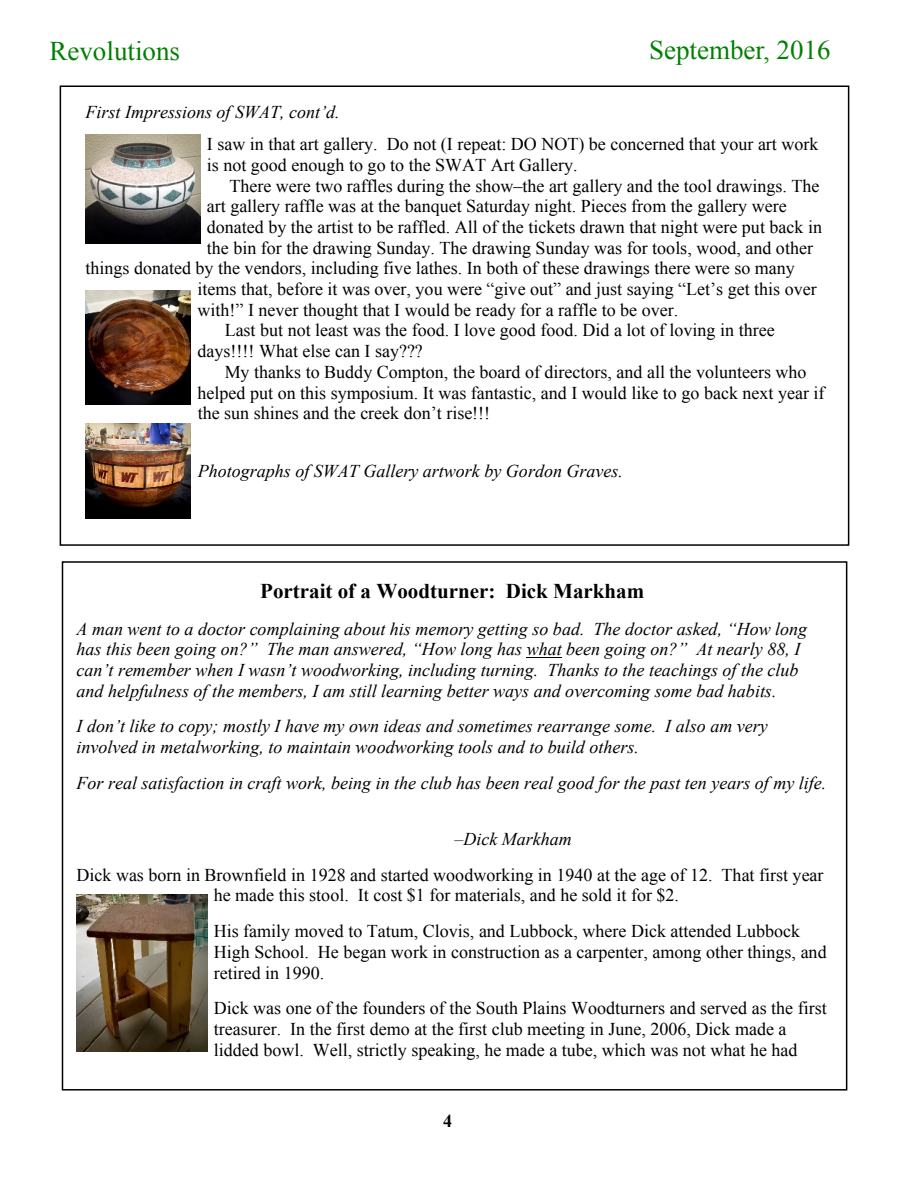
<style>
.page{position:relative;width:918px;height:1188px;background:#fff}
.page>*{position:absolute;margin:0;border:0;box-sizing:border-box;transform-origin:0 0}
.t1{font:27px "Times New Roman";color:#008000}
.t2{font:700 21px "Times New Roman";color:#000}
.t3{font:18px/20.7px "Times New Roman";color:#000}
.t4{font:italic 18px/20.7px "Times New Roman";color:#000}
.t5{font:700 18px "Times New Roman";color:#000}
</style>
<div class="page">
<div style="left:62px;top:561px;width:785px;height:530px;background:#fff;border:2px solid #000"></div>
<div style="left:60px;top:86px;width:789px;height:460px;background:#fff;border:2px solid #000"></div>
<img style="left:86px;top:135px;width:114px;height:108px">
<img style="left:86px;top:290px;width:105px;height:115px">
<img style="left:86px;top:424px;width:105px;height:94px">
<hr style="left:527px;top:657px;width:35px;height:1px;background:#000">
<img style="left:76px;top:894px;width:131px;height:158px">
<h1 class="t1" style="left:50px;top:41px;width:132px">Revolutions</h1>
<h1 class="t1" style="left:649px;top:40px;width:183px">September, 2016</h1>
<p class="t4" style="left:86px;top:104px;width:256px">First Impressions of SWAT, cont’d.</p>
<p class="t3" style="left:207px;top:136px;width:613px">I saw in that art gallery. Do not (I repeat: DO NOT) be concerned that your art work is not good enough to go to the SWAT Art Gallery.</p>
<p class="t3" style="left:229px;top:177px;width:592px">There were two raffles during the show–the art gallery and the tool drawings. The</p>
<p class="t3" style="left:207px;top:198px;width:581px">art gallery raffle was at the banquet Saturday night. Pieces from the gallery were</p>
<p class="t3" style="left:207px;top:218px;width:617px">donated by the artist to be raffled. All of the tickets drawn that night were put back in</p>
<p class="t3" style="left:207px;top:239px;width:608px">the bin for the drawing Sunday. The drawing Sunday was for tools, wood, and other</p>
<p class="t3" style="left:85px;top:260px;width:711px">things donated by the vendors, including five lathes. In both of these drawings there were so many</p>
<p class="t3" style="left:198px;top:280px;width:621px">items that, before it was over, you were “give out” and just saying “Let’s get this over</p>
<p class="t3" style="left:198px;top:301px;width:482px">with!” I never thought that I would be ready for a raffle to be over.</p>
<p class="t3" style="left:225px;top:322px;width:551px">Last but not least was the food. I love good food. Did a lot of loving in three</p>
<p class="t3" style="left:198px;top:342px;width:227px">days!!!! What else can I say???</p>
<p class="t3" style="left:225px;top:363px;width:583px">My thanks to Buddy Compton, the board of directors, and all the volunteers who</p>
<p class="t3" style="left:198px;top:384px;width:628px">helped put on this symposium. It was fantastic, and I would like to go back next year if</p>
<p class="t3" style="left:198px;top:405px;width:294px">the sun shines and the creek don’t rise!!!</p>
<p class="t4" style="left:198px;top:463px;width:427px">Photographs of SWAT Gallery artwork by Gordon Graves.</p>
<p class="t2" style="left:260px;top:584px;width:386px">Portrait of a Woodturner: Dick Markham</p>
<p class="t4" style="left:76px;top:620px;width:732px">A man went to a doctor complaining about his memory getting so bad. The doctor asked, “How long has this been going on?” The man answered, “How long has what been going on?” At nearly 88, I can’t remember when I wasn’t woodworking, including turning. Thanks to the teachings of the club and helpfulness of the members, I am still learning better ways and overcoming some bad habits.</p>
<p class="t4" style="left:76px;top:718px;width:693px">I don’t like to copy; mostly I have my own ideas and sometimes rearrange some. I also am very involved in metalworking, to maintain woodworking tools and to build others.</p>
<p class="t4" style="left:76px;top:774px;width:751px">For real satisfaction in craft work, being in the club has been real good for the past ten years of my life.</p>
<p class="t4" style="left:454px;top:830px;width:119px">–Dick Markham</p>
<p class="t3" style="left:76px;top:866px;width:749px;text-align:center">Dick was born in Brownfield in 1928 and started woodworking in 1940 at the age of 12. That first year he made this stool. It cost $1 for materials, and he sold it for $2.</p>
<p class="t3" style="left:214px;top:923px;width:614px">His family moved to Tatum, Clovis, and Lubbock, where Dick attended Lubbock<br>High School. He began work in construction as a carpenter, among other things, and retired in 1990.</p>
<p class="t3" style="left:214px;top:1000px;width:614px">Dick was one of the founders of the South Plains Woodturners and served as the first treasurer. In the first demo at the first club meeting in June, 2006, Dick made a lidded bowl. Well, strictly speaking, he made a tube, which was not what he had</p>
<p class="t5" style="left:443px;top:1115px;width:10px">4</p>
</div>
